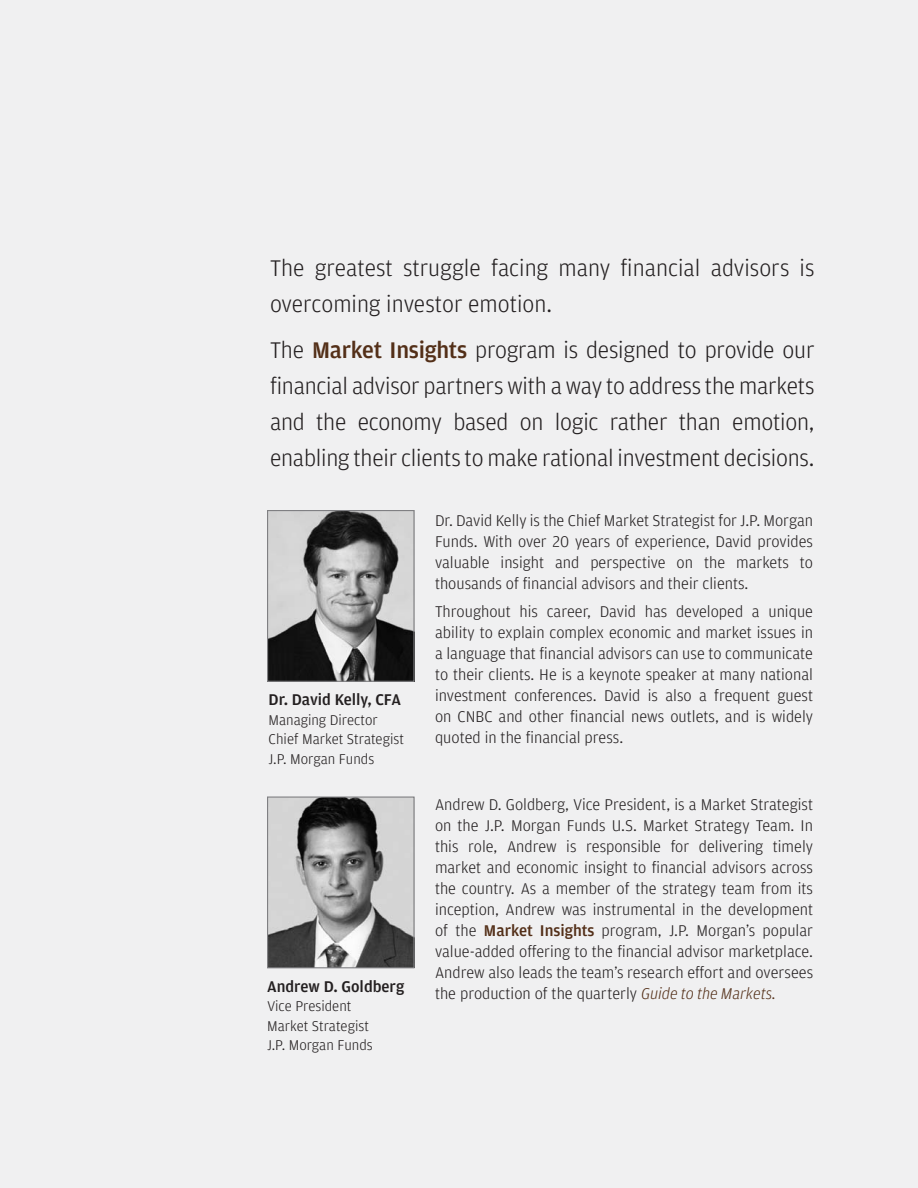
<style>
.page{position:relative;width:918px;height:1188px;background:#f0f0f1}
.page>*{position:absolute;margin:0;border:0;box-sizing:border-box;transform-origin:0 0}
.t1{font:300 24px/36px "Amplitude";letter-spacing:-.005em;color:#231f20}
.t2{font:300 16.5px/21px "Amplitude";color:#231f20;text-align:justify}
.t3{font:500 16.5px "Amplitude";color:#231f20}
.t4{font:300 15px/19.5px "Amplitude";color:#231f20}
.s1{font-weight:500;color:#532f18}
.s2{font-style:italic;color:#532f18}
</style>
<div class="page">
<img style="left:269px;top:798px;width:144px;height:168px">
<div style="left:267px;top:796px;width:148px;height:172px;border:1px solid #808083"></div>
<img style="left:269px;top:512px;width:144px;height:168px">
<div style="left:267px;top:510px;width:148px;height:172px;border:1px solid #808083"></div>
<p class="t1" style="left:270px;top:249px;width:546px">The greatest struggle facing many financial advisors is overcoming investor emotion.</p>
<p class="t1" style="left:270px;top:332px;width:546px;text-align:justify">The <span class="s1">Market Insights</span> program is designed to provide our financial advisor partners with a way to address the markets and the economy based on logic rather than emotion, enabling their clients to make rational investment decisions.</p>
<p class="t3" style="left:269px;top:690px;width:134px">Dr. David Kelly, CFA</p>
<p class="t4" style="left:269px;top:710px;width:137px">Managing Director<br>Chief Market Strategist<br>J.P. Morgan Funds</p>
<p class="t3" style="left:267px;top:976px;width:139px">Andrew D. Goldberg</p>
<p class="t4" style="left:267px;top:996px;width:86px">Vice President</p>
<p class="t4" style="left:267px;top:1016px;width:103px">Market Strategist</p>
<p class="t4" style="left:267px;top:1035px;width:107px">J.P. Morgan Funds</p>
<p class="t2" style="left:435px;top:510px;width:380px">Dr. David Kelly is the Chief Market Strategist for J.P. Morgan Funds. With over 20 years of experience, David provides valuable insight and perspective on the markets to thousands of financial advisors and their clients.</p>
<p class="t2" style="left:435px;top:601px;width:380px">Throughout his career, David has developed a unique ability to explain complex economic and market issues in a language that financial advisors can use to communicate to their clients. He is a keynote speaker at many national investment conferences. David is also a frequent guest on CNBC and other financial news outlets, and is widely quoted in the financial press.</p>
<p class="t2" style="left:435px;top:793px;width:380px">Andrew D. Goldberg, Vice President, is a Market Strategist on the J.P. Morgan Funds U.S. Market Strategy Team. In this role, Andrew is responsible for delivering timely market and economic insight to financial advisors across the country. As a member of the strategy team from its inception, Andrew was instrumental in the development of the <span class="s1">Market Insights</span> program, J.P. Morgan’s popular value-added offering to the financial advisor marketplace.<br>Andrew also leads the team’s research effort and oversees the production of the quarterly <span class="s2">Guide to the Markets.</span></p>
</div>
